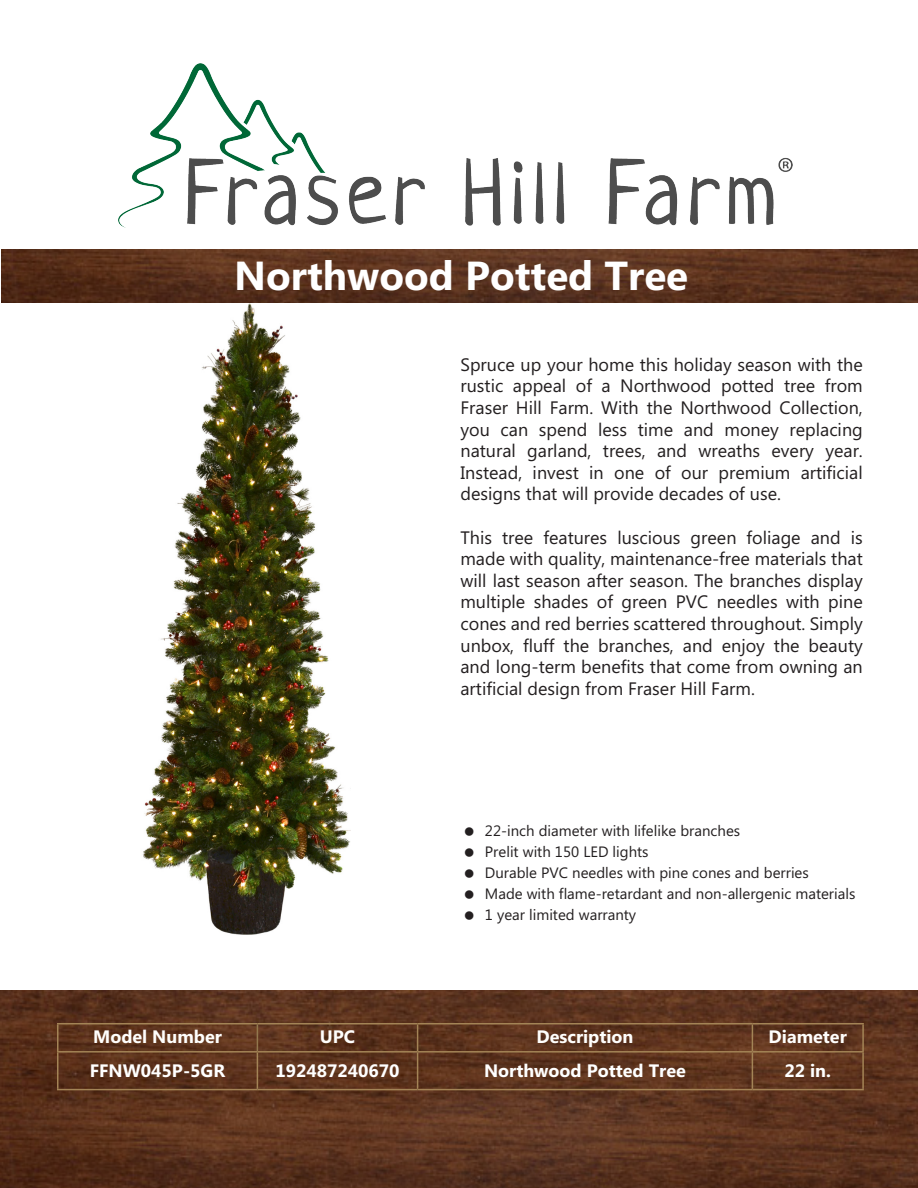
<style>
.page{position:relative;width:918px;height:1188px;background:#fff}
.page>*{position:absolute;margin:0;border:0;box-sizing:border-box;transform-origin:0 0}
.t1{font:700 40.5px "Microsoft Phags Pa";color:#fff}
.t2{font:18px/21.6px "Microsoft Phags Pa";color:#231f20;text-align:justify}
.t3{font:700 18px "Microsoft Phags Pa";color:#fff}
.t4{font:700 18px "Microsoft Phags Pa";color:#fffefc}
.t5{font:15px "Microsoft Phags Pa";color:#231f20}
</style>
<div class="page">
<img style="left:143px;top:304px;width:207px;height:631px">
<img style="left:2px;top:250px;width:916px;height:52px">
<img style="left:0;top:990px;width:918px;height:198px">
<svg style="left:257px;top:1024px;width:1px;height:27px"></svg>
<hr style="left:57px;top:1023px;width:200px;height:1px;background:#a38456">
<svg style="left:57px;top:1024px;width:1px;height:27px"></svg>
<hr style="left:257px;top:1023px;width:161px;height:1px;background:#a38456">
<hr style="left:418px;top:1023px;width:334px;height:1px;background:#a38456">
<svg style="left:417px;top:1024px;width:1px;height:27px"></svg>
<hr style="left:752px;top:1023px;width:112px;height:1px;background:#a38456">
<svg style="left:752px;top:1024px;width:1px;height:27px"></svg>
<hr style="left:862px;top:1024px;width:2px;height:27px;background:#a38456">
<hr style="left:57px;top:1051px;width:200px;height:2px;background:#a38456">
<hr style="left:257px;top:1051px;width:161px;height:2px;background:#a38456">
<hr style="left:418px;top:1051px;width:334px;height:2px;background:#a38456">
<hr style="left:752px;top:1051px;width:112px;height:2px;background:#a38456">
<hr style="left:57px;top:1053px;width:1px;height:36px;background:#a38456">
<hr style="left:257px;top:1053px;width:1px;height:36px;background:#a38456">
<hr style="left:417px;top:1053px;width:1px;height:36px;background:#a38456">
<hr style="left:752px;top:1053px;width:1px;height:36px;background:#a38456">
<hr style="left:862px;top:1053px;width:2px;height:36px;background:#a38456">
<hr style="left:57px;top:1089px;width:200px;height:1px;background:#a38456">
<hr style="left:257px;top:1089px;width:161px;height:1px;background:#a38456">
<hr style="left:418px;top:1089px;width:334px;height:1px;background:#a38456">
<hr style="left:752px;top:1089px;width:112px;height:1px;background:#a38456">
<img style="left:118px;top:63px;width:674px;height:164px">
<p class="t1" style="left:234px;top:247px;width:455px">Northwood Potted Tree</p>
<p class="t2" style="left:460px;top:353px;width:404px">Spruce up your home this holiday season with the rustic appeal of a Northwood potted tree from Fraser Hill Farm. With the Northwood Collection, you can spend less time and money replacing natural garland, trees, and wreaths every year.<br>Instead, invest in one of our premium artificial designs that will provide decades of use.</p>
<p class="t2" style="left:460px;top:525px;width:404px">This tree features luscious green foliage and is made with quality, maintenance-free materials that will last season after season. The branches display multiple shades of green PVC needles with pine cones and red berries scattered throughout. Simply unbox, fluff the branches, and enjoy the beauty and long-term benefits that come from owning an artificial design from Fraser Hill Farm.</p>
<p class="t5" style="left:485px;top:821px;width:257px">22-inch diameter with lifelike branches</p>
<p class="t5" style="left:485px;top:842px;width:165px">Prelit with 150 LED lights</p>
<p class="t5" style="left:485px;top:863px;width:325px">Durable PVC needles with pine cones and berries</p>
<p class="t5" style="left:485px;top:884px;width:372px">Made with flame-retardant and non-allergenic materials</p>
<p class="t5" style="left:485px;top:905px;width:153px">1 year limited warranty</p>
<p class="t4" style="left:93px;top:1024px;width:130px">Model Number</p>
<p class="t4" style="left:320px;top:1024px;width:37px">UPC</p>
<p class="t4" style="left:536px;top:1024px;width:99px">Description</p>
<p class="t4" style="left:769px;top:1024px;width:80px">Diameter</p>
<p class="t3" style="left:90px;top:1058px;width:137px">FFNW045P-5GR</p>
<p class="t3" style="left:275px;top:1058px;width:126px">192487240670</p>
<p class="t3" style="left:484px;top:1058px;width:203px">Northwood Potted Tree</p>
<p class="t3" style="left:784px;top:1058px;width:48px">22 in.</p>
</div>
